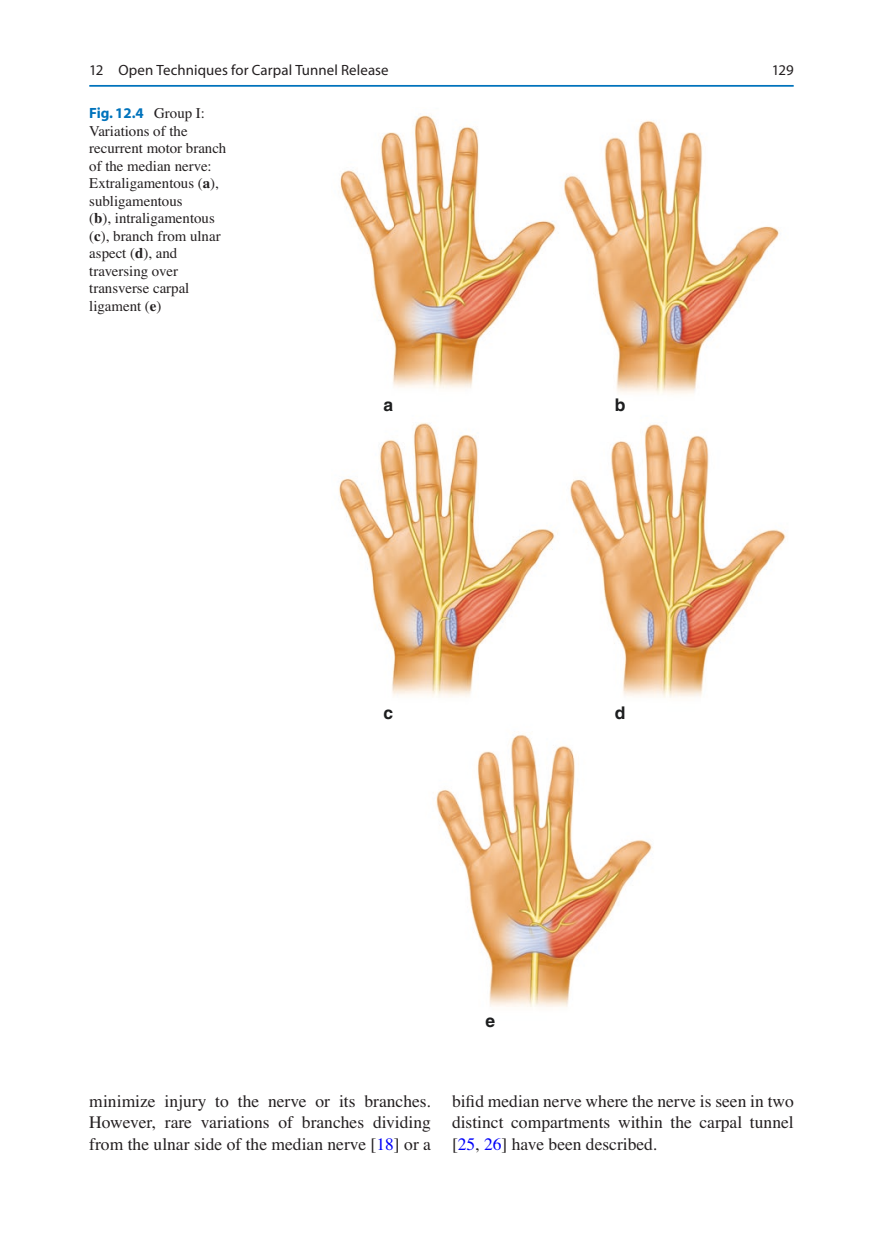
<style>
.page{position:relative;width:883px;height:1260px;background:#fff}
.page>*{position:absolute;margin:0;border:0;box-sizing:border-box;transform-origin:0 0}
.t1{font:17.5px/21.9px "Bjbdmv Times";color:#231f20;text-align:justify}
.t2{font:700 17.5px "Kxrqnp Helvetica";color:#1d1e1f}
.t3{font:14.88px/17.5px "Bjbdmv Times";color:#231f20}
.t4{font:14.88px "Pmlhrw Myriad";letter-spacing:.01em;color:#231f20}
.t5{font:700 14.88px "Rrghml Myriad";color:#0073bc}
.t6{font:14.88px "Dvfmrq Myriad";color:#231f20}
.s1{font-family:"Bjbdmv Times";font-weight:400;color:#231f20}
.s2{font-family:"Xjfkhg Times";font-weight:700}
.s3{color:#0000fa}
</style>
<div class="page">
<img style="left:339px;top:115px;width:447px;height:892px">
<hr style="left:89px;top:85px;width:705px;height:2px;background:#0073bc">
<p class="t4" style="left:89px;top:63px;width:301px">12 Open Techniques for Carpal Tunnel Release</p>
<p class="t5" style="left:89px;top:106px;width:117px">Fig. 12.4 <span class="s1">Group I:</span></p>
<p class="t3" style="left:89px;top:123px;width:139px">Variations of the recurrent motor branch of the median nerve:<br>Extraligamentous (<span class="s2">a</span>), subligamentous<br>(<span class="s2">b</span>), intraligamentous (<span class="s2">c</span>), branch from ulnar aspect (<span class="s2">d</span>), and traversing over transverse carpal ligament (<span class="s2">e</span>)</p>
<p class="t2" style="left:384px;top:394px;width:11px">a</p>
<p class="t2" style="left:615px;top:394px;width:12px">b</p>
<p class="t2" style="left:384px;top:703px;width:11px">c</p>
<p class="t2" style="left:615px;top:703px;width:12px">d</p>
<p class="t2" style="left:485px;top:1011px;width:11px">e</p>
<p class="t6" style="left:772px;top:63px;width:23px">129</p>
<p class="t1" style="left:89px;top:1091px;width:343px">minimize injury to the nerve or its branches.<br>However, rare variations of branches dividing from the ulnar side of the median nerve [<span class="s3">18</span>] or a</p>
<p class="t1" style="left:452px;top:1091px;width:343px">bifid median nerve where the nerve is seen in two distinct compartments within the carpal tunnel [<span class="s3">25</span>, <span class="s3">26</span>] have been described.</p>
</div>
